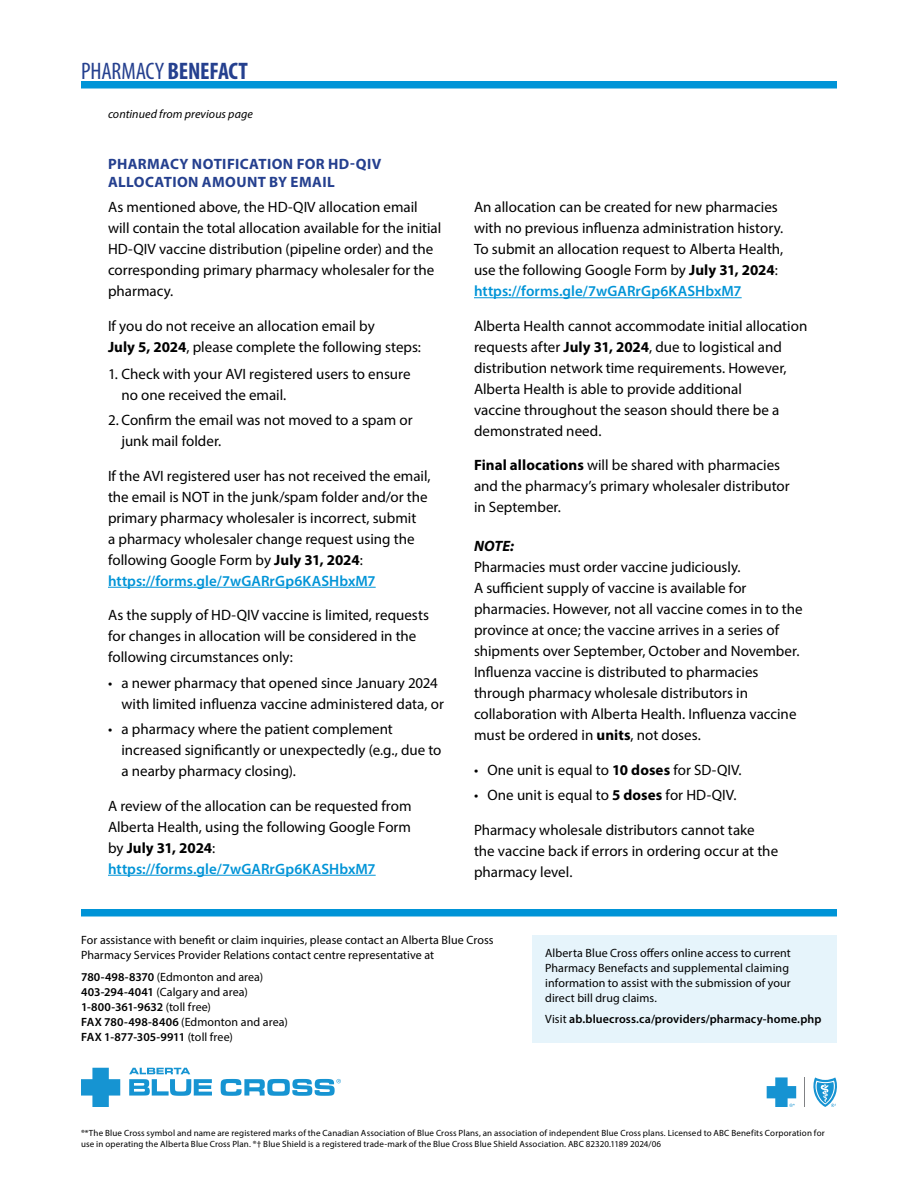
<style>
.page{position:relative;width:918px;height:1188px;background:#fff}
.page>*{position:absolute;margin:0;border:0;box-sizing:border-box;transform-origin:0 0}
.t1{font:condensed 24px "Myriad Pro";letter-spacing:-.01em;color:#25408f}
.t2{font:15px/21px "Myriad Pro";color:#000}
.t3{font:700 15px/18px "Myriad Pro";letter-spacing:.025em;color:#25408f}
.t4{font:italic 700 15px "Myriad Pro";color:#000}
.t5{font:12px/15px "Myriad Pro";letter-spacing:.005em;color:#000}
.t6{font:600 12px/15px "Myriad Pro";letter-spacing:.01em;color:#000}
.t7{font:italic 12px "Myriad Pro";letter-spacing:.01em;color:#000}
.t8{font:9px/10.8px "Myriad Pro";letter-spacing:.015em;color:#000}
.s1{font-weight:700}
.s2{font-weight:600;color:#0094d7}
.s3{font-weight:400}
</style>
<div class="page">
<div style="left:81px;top:81px;width:756px;height:7px;background:#0094d7"></div>
<div style="left:532px;top:935px;width:305px;height:108px;background:#e6f4fb"></div>
<div style="left:81px;top:909px;width:756px;height:7px;background:#0094d7"></div>
<svg style="left:813px;top:1077px;width:24px;height:30px"></svg>
<hr style="left:804px;top:1077px;width:1px;height:30px;background:#808184">
<svg style="left:767px;top:1077px;width:29px;height:30px"></svg>
<svg style="left:129px;top:1068px;width:83px;height:28px"></svg>
<svg style="left:221px;top:1079px;width:120px;height:17px"></svg>
<svg style="left:81px;top:1068px;width:39px;height:39px"></svg>
<hr style="left:108px;top:587px;width:268px;height:1px;background:#0094d7">
<hr style="left:108px;top:875px;width:268px;height:1px;background:#0094d7">
<hr style="left:474px;top:297px;width:268px;height:1px;background:#0094d7">
<h1 class="t1" style="left:81px;top:56px;width:168px">PHARMACY <span class="s1">BENEFACT</span></h1>
<p class="t7" style="left:108px;top:107px;width:146px">continued from previous page</p>
<p class="t3" style="left:108px;top:154px;width:275px">PHARMACY NOTIFICATION FOR HD-QIV<br>ALLOCATION AMOUNT BY EMAIL</p>
<p class="t2" style="left:108px;top:196px;width:335px">As mentioned above, the HD-QIV allocation email will contain the total allocation available for the initial HD-QIV vaccine distribution (pipeline order) and the corresponding primary pharmacy wholesaler for the pharmacy.</p>
<p class="t2" style="left:108px;top:315px;width:315px">If you do not receive an allocation email by<br><span class="s1">July 5, 2024</span>, please complete the following steps:</p>
<p class="t2" style="left:122px;top:363px;width:291px;text-indent:-14px">1. Check with your AVI registered users to ensure no one received the email.</p>
<p class="t2" style="left:122px;top:409px;width:293px;text-indent:-14px">2. Confirm the email was not moved to a spam or junk mail folder.</p>
<p class="t2" style="left:108px;top:465px;width:324px">If the AVI registered user has not received the email, the email is NOT in the junk/spam folder and/or the primary pharmacy wholesaler is incorrect, submit<br>a pharmacy wholesaler change request using the following Google Form by <span class="s1">July 31, 2024</span>: <span class="s2">https://forms.gle/7wGARrGp6KASHbxM7</span></p>
<p class="t2" style="left:108px;top:604px;width:323px">As the supply of HD-QIV vaccine is limited, requests for changes in allocation will be considered in the following circumstances only:</p>
<p class="t2" style="left:122px;top:672px;width:324px;text-indent:-14px">• a newer pharmacy that opened since January 2024 with limited influenza vaccine administered data, or</p>
<p class="t2" style="left:122px;top:718px;width:322px;text-indent:-14px">• a pharmacy where the patient complement increased significantly or unexpectedly (e.g., due to a nearby pharmacy closing).</p>
<p class="t2" style="left:108px;top:795px;width:305px">A review of the allocation can be requested from Alberta Health, using the following Google Form by <span class="s1">July 31, 2024</span>: <span class="s2">https://forms.gle/7wGARrGp6KASHbxM7</span></p>
<p class="t2" style="left:474px;top:196px;width:311px">An allocation can be created for new pharmacies with no previous influenza administration history.<br>To submit an allocation request to Alberta Health, use the following Google Form by <span class="s1">July 31, 2024</span>: <span class="s2">https://forms.gle/7wGARrGp6KASHbxM7</span></p>
<p class="t2" style="left:474px;top:315px;width:335px">Alberta Health cannot accommodate initial allocation requests after <span class="s1">July 31, 2024</span>, due to logistical and distribution network time requirements. However, Alberta Health is able to provide additional<br>vaccine throughout the season should there be a demonstrated need.</p>
<p class="t2" style="left:474px;top:454px;width:317px"><span class="s1">Final allocations</span> will be shared with pharmacies and the pharmacy’s primary wholesaler distributor in September.</p>
<p class="t4" style="left:474px;top:536px;width:42px">NOTE:</p>
<p class="t2" style="left:474px;top:556px;width:330px">Pharmacies must order vaccine judiciously.<br>A sufficient supply of vaccine is available for pharmacies. However, not all vaccine comes in to the province at once; the vaccine arrives in a series of shipments over September, October and November.<br>Influenza vaccine is distributed to pharmacies through pharmacy wholesale distributors in collaboration with Alberta Health. Influenza vaccine must be ordered in <span class="s1">units</span>, not doses.</p>
<p class="t2" style="left:474px;top:759px;width:269px">• One unit is equal to <span class="s1">10 doses</span> for SD-QIV.</p>
<p class="t2" style="left:474px;top:784px;width:264px">• One unit is equal to <span class="s1">5 doses</span> for HD-QIV.</p>
<p class="t2" style="left:474px;top:819px;width:306px">Pharmacy wholesale distributors cannot take the vaccine back if errors in ordering occur at the pharmacy level.</p>
<p class="t5" style="left:81px;top:932px;width:414px">For assistance with benefit or claim inquiries, please contact an Alberta Blue Cross<br>Pharmacy Services Provider Relations contact centre representative at</p>
<p class="t6" style="left:81px;top:969px;width:208px">780-498-8370 <span class="s3">(Edmonton and area)<br></span>403-294-4041 <span class="s3">(Calgary and area)<br></span>1-800-361-9632 <span class="s3">(toll free)<br></span>FAX 780-498-8406 <span class="s3">(Edmonton and area)<br></span>FAX 1-877-305-9911 <span class="s3">(toll free)</span></p>
<p class="t5" style="left:545px;top:945px;width:247px">Alberta Blue Cross offers online access to current Pharmacy Benefacts and supplemental claiming information to assist with the submission of your direct bill drug claims.</p>
<p class="t6" style="left:545px;top:1012px;width:278px"><span class="s3">Visit</span> ab.bluecross.ca/providers/pharmacy-home.php</p>
<p class="t8" style="left:81px;top:1128px;width:745px">®*The Blue Cross symbol and name are registered marks of the Canadian Association of Blue Cross Plans, an association of independent Blue Cross plans. Licensed to ABC Benefits Corporation for use in operating the Alberta Blue Cross Plan. ®† Blue Shield is a registered trade-mark of the Blue Cross Blue Shield Association. ABC 82320.1189 2024/06</p>
</div>
